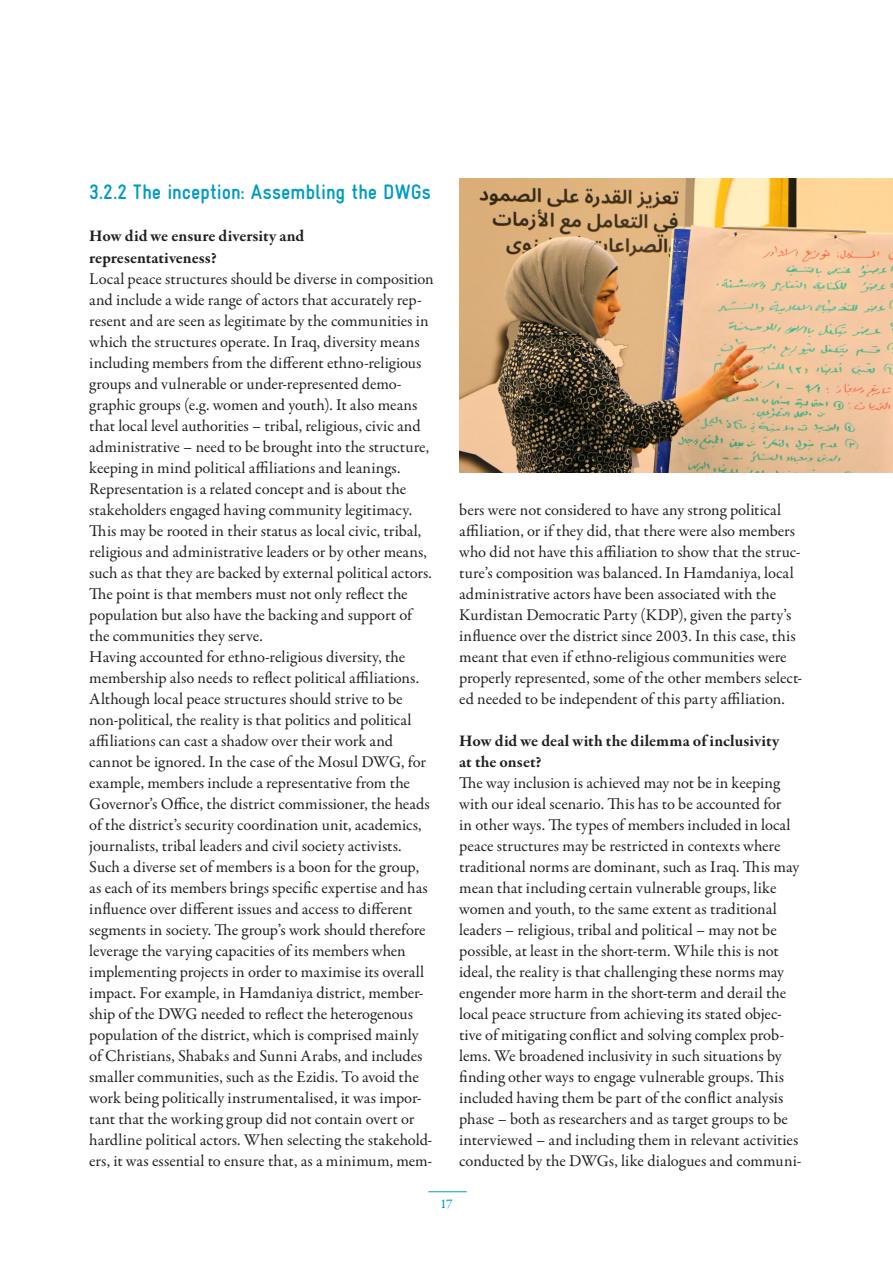
<style>
.page{position:relative;width:893px;height:1263px;background:#fff}
.page>*{position:absolute;margin:0;border:0;box-sizing:border-box;transform-origin:0 0}
.t1{font:700 21px "Gravur Condensed";color:#009bc2}
.t2{font:16.5px/21px "Garamond Premr Pro";color:#231f20}
.t3{font:700 16.5px/21px "Garamond Premr Pro";color:#231f20}
.t4{font:500 13.5px "Garamond Premr Pro";color:#009bc2}
</style>
<div class="page">
<hr style="left:428px;top:1191px;width:39px;height:1px;background:#009bc2">
<img style="left:459px;top:178px;width:434px;height:294px">
<p class="t1" style="left:89px;top:181px;width:343px">3.2.2 The inception: Assembling the DWGs</p>
<p class="t3" style="left:89px;top:226px;width:217px">How did we ensure diversity and representativeness?</p>
<p class="t2" style="left:89px;top:268px;width:346px">Local peace structures should be diverse in composition and include a wide range of actors that accurately rep&shy;resent and are seen as legitimate by the communities in which the structures operate. In Iraq, diversity means including members from the different ethno-religious groups and vulnerable or under-represented demo&shy;graphic groups (e.g. women and youth). It also means that local level authorities – tribal, religious, civic and administrative – need to be brought into the structure, keeping in mind political affiliations and leanings.<br>Representation is a related concept and is about the stakeholders engaged having community legitimacy.<br>This may be rooted in their status as local civic, tribal, religious and administrative leaders or by other means, such as that they are backed by external political actors.<br>The point is that members must not only reflect the population but also have the backing and support of the communities they serve.<br>Having accounted for ethno-religious diversity, the membership also needs to reflect political affiliations.<br>Although local peace structures should strive to be non-political, the reality is that politics and political affiliations can cast a shadow over their work and cannot be ignored. In the case of the Mosul DWG, for example, members include a representative from the Governor’s Office, the district commissioner, the heads of the district’s security coordination unit, academics, journalists, tribal leaders and civil society activists.<br>Such a diverse set of members is a boon for the group, as each of its members brings specific expertise and has influence over different issues and access to different segments in society. The group’s work should therefore leverage the varying capacities of its members when implementing projects in order to maximise its overall impact. For example, in Hamdaniya district, member&shy;ship of the DWG needed to reflect the heterogenous population of the district, which is comprised mainly of Christians, Shabaks and Sunni Arabs, and includes smaller communities, such as the Ezidis. To avoid the work being politically instrumentalised, it was impor&shy;tant that the working group did not contain overt or hardline political actors. When selecting the stakehold&shy;ers, it was essential to ensure that, as a minimum, mem-</p>
<p class="t2" style="left:459px;top:499px;width:345px">bers were not considered to have any strong political affiliation, or if they did, that there were also members who did not have this affiliation to show that the struc&shy;ture’s composition was balanced. In Hamdaniya, local administrative actors have been associated with the Kurdistan Democratic Party (KDP), given the party’s influence over the district since 2003. In this case, this meant that even if ethno-religious communities were properly represented, some of the other members select&shy;ed needed to be independent of this party affiliation.</p>
<p class="t3" style="left:459px;top:730px;width:322px">How did we deal with the dilemma of inclusivity at the onset?</p>
<p class="t2" style="left:459px;top:772px;width:344px">The way inclusion is achieved may not be in keeping with our ideal scenario. This has to be accounted for<br>in other ways. The types of members included in local peace structures may be restricted in contexts where traditional norms are dominant, such as Iraq. This may mean that including certain vulnerable groups, like women and youth, to the same extent as traditional leaders – religious, tribal and political – may not be possible, at least in the short-term. While this is not ideal, the reality is that challenging these norms may engender more harm in the short-term and derail the local peace structure from achieving its stated objec&shy;tive of mitigating conflict and solving complex prob&shy;lems. We broadened inclusivity in such situations by finding other ways to engage vulnerable groups. This included having them be part of the conflict analysis phase – both as researchers and as target groups to be interviewed – and including them in relevant activities conducted by the DWGs, like dialogues and communi-</p>
<p class="t4" style="left:440px;top:1195px;width:14px">17</p>
</div>
